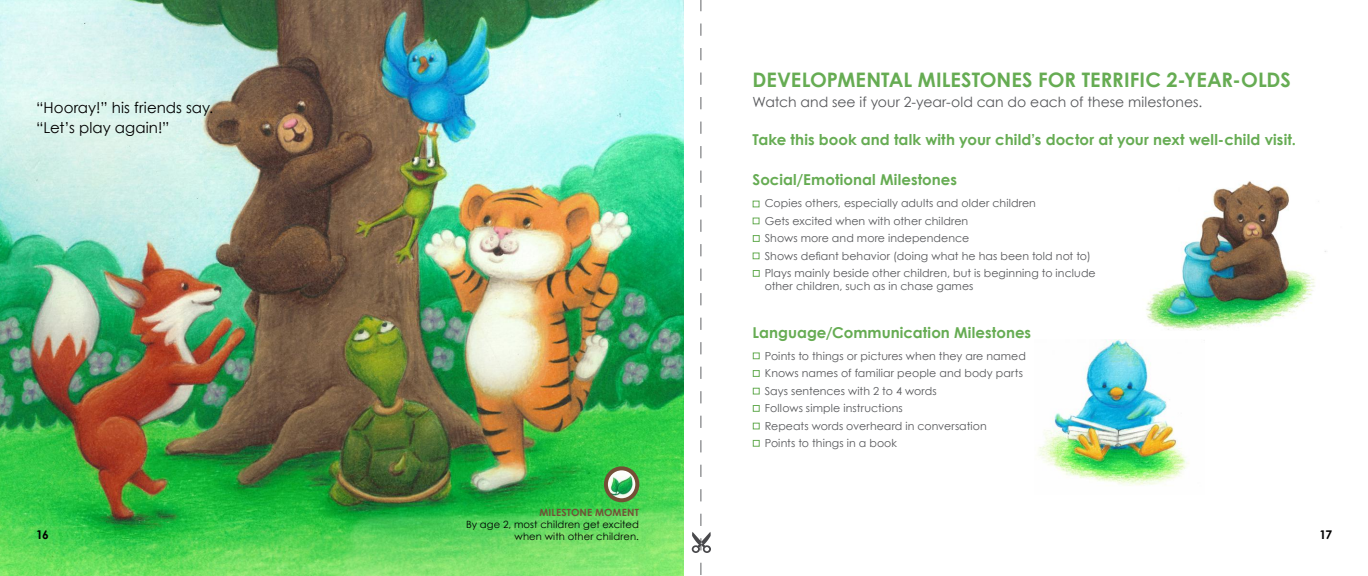
<style>
.page{position:relative;width:1368px;height:576px;background:#fff}
.page>*{position:absolute;margin:0;border:0;box-sizing:border-box;transform-origin:0 0}
.t1{font:700 20px "Century Gothic";color:#66ac53}
.t2{font:700 15px "Century Gothic";letter-spacing:.005em;color:#66ac53}
.t3{font:15px/20px "Century Gothic";letter-spacing:.005em;color:#000}
.t4{font:14px "Century Gothic";color:#57585b}
.t5{font:700 12px "Century Gothic";color:#000}
.t6{font:11px/17.5px "Century Gothic";letter-spacing:.005em;color:#57585b}
.t7{font:10px "Century Gothic";letter-spacing:.01em;color:#000}
.t8{font:700 10px "Century Gothic";letter-spacing:.015em;color:#744f36}
</style>
<div class="page">
<img style="left:0;top:0;width:684px;height:576px">
<img style="left:606px;top:468px;width:31px;height:32px;border-radius:16px">
<div style="left:604px;top:466px;width:35px;height:36px;border:4px solid #744f36;border-radius:50%"></div>
<img style="left:1038px;top:340px;width:151px;height:146px">
<svg style="left:753px;top:218px;width:7px;height:6px"></svg>
<div style="left:753px;top:235px;width:7px;height:7px;background:#fff;border:1px solid #66ac53"></div>
<div style="left:753px;top:252px;width:7px;height:7px;background:#fff;border:1px solid #66ac53"></div>
<div style="left:753px;top:270px;width:7px;height:7px;background:#fff;border:1px solid #66ac53"></div>
<div style="left:753px;top:352px;width:7px;height:7px;background:#fff;border:1px solid #66ac53"></div>
<div style="left:753px;top:370px;width:7px;height:7px;background:#fff;border:1px solid #66ac53"></div>
<div style="left:753px;top:405px;width:7px;height:7px;background:#fff;border:1px solid #66ac53"></div>
<svg style="left:753px;top:423px;width:7px;height:6px"></svg>
<div style="left:753px;top:440px;width:7px;height:7px;background:#fff;border:1px solid #66ac53"></div>
<svg style="left:753px;top:201px;width:7px;height:6px"></svg>
<svg style="left:692px;top:0;width:19px;height:575px"></svg>
<div style="left:753px;top:388px;width:7px;height:7px;background:#fff;border:1px solid #66ac53"></div>
<img style="left:1146px;top:181px;width:180px;height:150px">
<div style="left:1128px;top:190px;width:43px;height:31px;background:#fff"></div>
<h2 class="t3" style="left:36px;top:98px;width:179px">“Hooray!” his friends say. “Let’s play again!”</h2>
<p class="t8" style="left:539px;top:506px;width:101px">MILESTONE MOMENT</p>
<p class="t7" style="left:466px;top:518px;width:174px">By age 2, most children get excited</p>
<p class="t5" style="left:36px;top:527px;width:14px">16</p>
<p class="t7" style="left:515px;top:530px;width:126px">when with other children.</p>
<h1 class="t1" style="left:753px;top:67px;width:540px">DEVELOPMENTAL MILESTONES FOR TERRIFIC 2-YEAR-OLDS</h1>
<p class="t4" style="left:753px;top:94px;width:451px">Watch and see if your 2-year-old can do each of these milestones.</p>
<h2 class="t2" style="left:753px;top:131px;width:545px">Take this book and talk with your child’s doctor at your next well-child visit.</h2>
<h2 class="t2" style="left:753px;top:171px;width:206px">Social/Emotional Milestones</h2>
<p class="t6" style="left:765px;top:195px;width:333px">Copies others, especially adults and older children<br>Gets excited when with other children<br>Shows more and more independence<br>Shows defiant behavior (doing what he has been told not to)<br>Plays mainly beside other children, but is beginning to include</p>
<p class="t6" style="left:765px;top:278px;width:210px">other children, such as in chase games</p>
<h2 class="t2" style="left:753px;top:323px;width:280px">Language/Communication Milestones</h2>
<p class="t6" style="left:765px;top:347px;width:263px">Points to things or pictures when they are named Knows names of familiar people and body parts Says sentences with 2 to 4 words<br>Follows simple instructions<br>Repeats words overheard in conversation<br>Points to things in a book</p>
<p class="t5" style="left:1319px;top:527px;width:14px">17</p>
</div>
